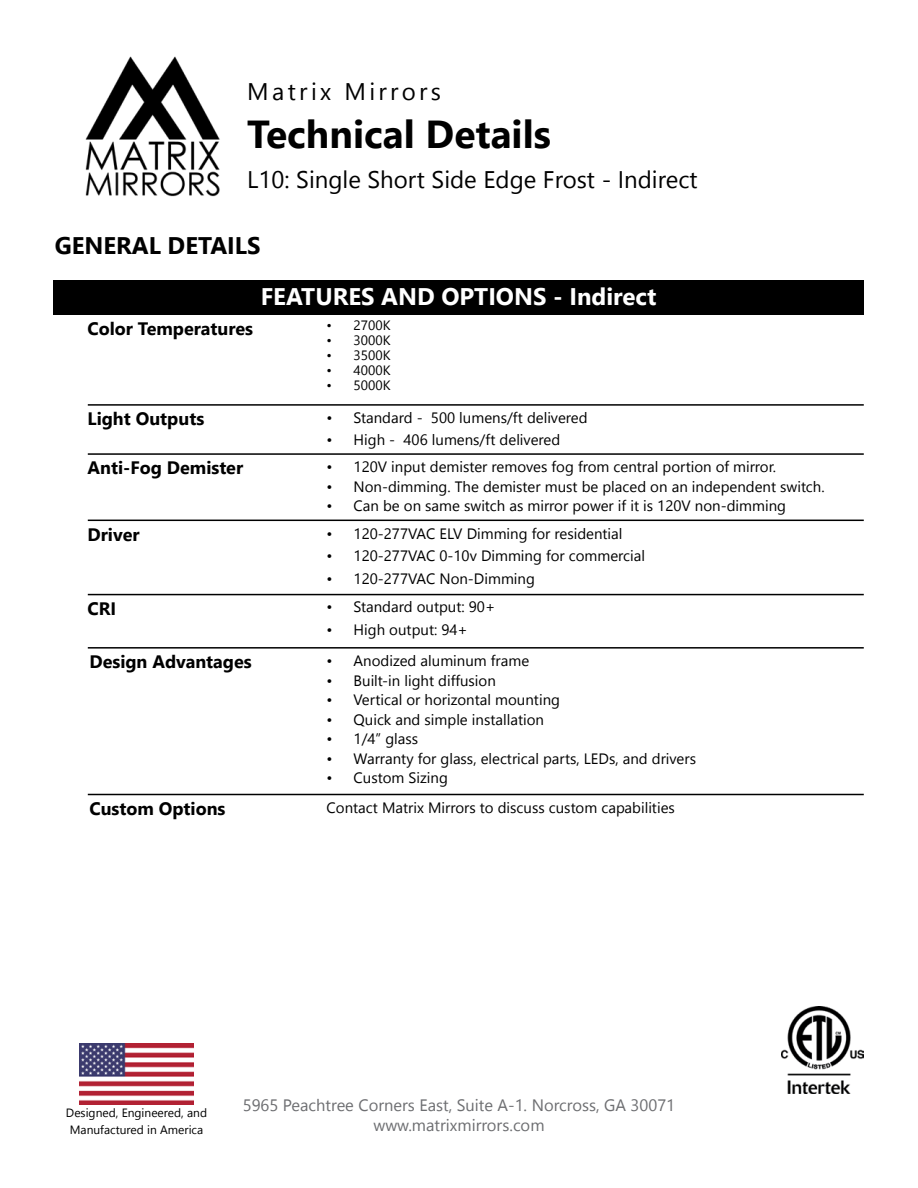
<style>
.page{position:relative;width:918px;height:1188px;background:#fff}
.page>*{position:absolute;margin:0;border:0;box-sizing:border-box;transform-origin:0 0}
.t1{font:700 39px "Nirmala UI";color:#000}
.t2{font:24px "Nirmala UI";color:#000}
.t3{font:700 24px "Nirmala UI";color:#fff}
.t4{font:700 24px "Nirmala UI";color:#000}
.t5{font:24px "Nirmala UI";letter-spacing:.14em;color:#000}
.t6{font:700 18px "Nirmala UI";color:#000}
.t7{font:16.5px/19.8px "Nirmala UI";color:#6d6e71;text-align:center}
.t8{font:15px "Nirmala UI";color:#000}
.t9{font:13.5px "Nirmala UI";color:#000}
.t10{font:12px/16.5px "Nirmala UI";color:#000;text-align:center}
</style>
<div class="page">
<img style="left:85px;top:56px;width:135px;height:141px">
<div style="left:54px;top:280px;width:810px;height:35px;background:#000"></div>
<hr style="left:88px;top:404px;width:776px;height:2px;background:#000">
<img style="left:79px;top:1044px;width:115px;height:60px">
<hr style="left:88px;top:647px;width:776px;height:2px;background:#000">
<hr style="left:88px;top:453px;width:776px;height:2px;background:#000">
<hr style="left:88px;top:594px;width:776px;height:1px;background:#000">
<hr style="left:88px;top:794px;width:776px;height:1px;background:#000">
<hr style="left:88px;top:520px;width:776px;height:1px;background:#000">
<img style="left:781px;top:1006px;width:83px;height:87px">
<h2 class="t5" style="left:247px;top:72px;width:195px">Matrix Mirrors</h2>
<h1 class="t1" style="left:247px;top:102px;width:305px">Technical Details</h1>
<h2 class="t2" style="left:247px;top:160px;width:452px">L10: Single Short Side Edge Frost - Indirect</h2>
<h2 class="t4" style="left:55px;top:226px;width:207px">GENERAL DETAILS</h2>
<h2 class="t3" style="left:261px;top:276px;width:397px">FEATURES AND OPTIONS - Indirect</h2>
<p class="t6" style="left:88px;top:313px;width:167px">Color Temperatures</p>
<p class="t6" style="left:88px;top:404px;width:118px">Light Outputs</p>
<p class="t9" style="left:327px;top:314px;width:65px">• 2700K</p>
<p class="t9" style="left:327px;top:329px;width:65px">• 3000K</p>
<p class="t9" style="left:327px;top:344px;width:65px">• 3500K</p>
<p class="t9" style="left:327px;top:359px;width:65px">• 4000K</p>
<p class="t9" style="left:327px;top:374px;width:65px">• 5000K</p>
<p class="t8" style="left:327px;top:405px;width:263px">• Standard - 500 lumens/ft delivered</p>
<p class="t8" style="left:327px;top:428px;width:235px">• High - 406 lumens/ft delivered</p>
<p class="t6" style="left:88px;top:453px;width:157px">Anti-Fog Demister</p>
<p class="t8" style="left:327px;top:455px;width:451px">• 120V input demister removes fog from central portion of mirror.</p>
<p class="t8" style="left:327px;top:474px;width:500px">• Non-dimming. The demister must be placed on an independent switch.</p>
<p class="t8" style="left:327px;top:494px;width:461px">• Can be on same switch as mirror power if it is 120V non-dimming</p>
<p class="t6" style="left:88px;top:520px;width:54px">Driver</p>
<p class="t8" style="left:327px;top:521px;width:297px">• 120-277VAC ELV Dimming for residential</p>
<p class="t8" style="left:327px;top:544px;width:320px">• 120-277VAC 0-10v Dimming for commercial</p>
<p class="t8" style="left:327px;top:566px;width:210px">• 120-277VAC Non-Dimming</p>
<p class="t6" style="left:88px;top:594px;width:30px">CRI</p>
<p class="t8" style="left:327px;top:595px;width:170px">• Standard output: 90+</p>
<p class="t8" style="left:327px;top:617px;width:143px">• High output: 94+</p>
<p class="t6" style="left:89px;top:647px;width:164px">Design Advantages</p>
<p class="t8" style="left:327px;top:649px;width:204px">• Anodized aluminum frame</p>
<p class="t8" style="left:327px;top:668px;width:171px">• Built-in light diffusion</p>
<p class="t8" style="left:327px;top:688px;width:235px">• Vertical or horizontal mounting</p>
<p class="t8" style="left:327px;top:707px;width:219px">• Quick and simple installation</p>
<p class="t8" style="left:327px;top:727px;width:93px">• 1/4” glass</p>
<p class="t8" style="left:327px;top:746px;width:371px">• Warranty for glass, electrical parts, LEDs, and drivers</p>
<p class="t8" style="left:327px;top:766px;width:123px">• Custom Sizing</p>
<p class="t6" style="left:89px;top:794px;width:138px">Custom Options</p>
<p class="t8" style="left:327px;top:795px;width:350px">Contact Matrix Mirrors to discuss custom capabilities</p>
<p class="t10" style="left:66px;top:1104px;width:143px">Designed, Engineered, and<br>Manufactured in America</p>
<p class="t7" style="left:243px;top:1094px;width:434px">5965 Peachtree Corners East, Suite A-1. Norcross, GA 30071 www.matrixmirrors.com</p>
</div>
